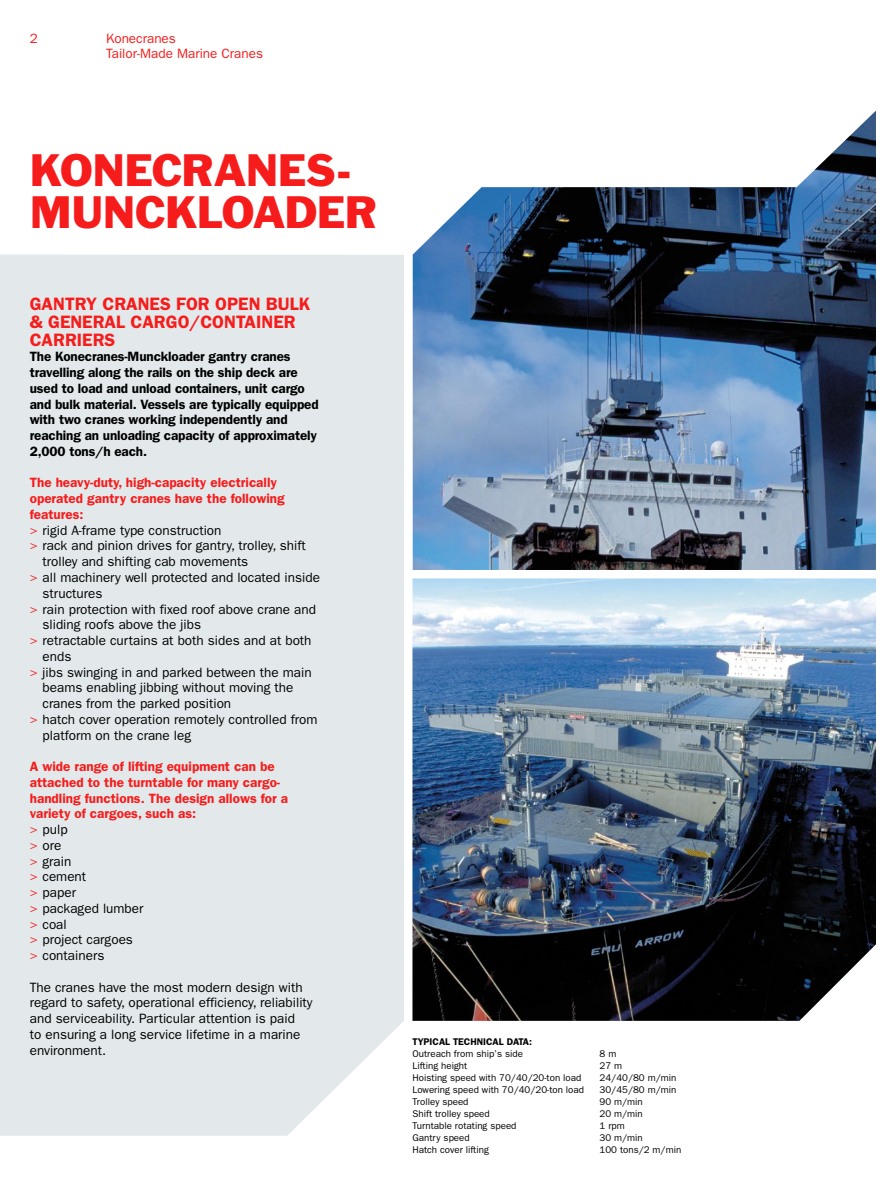
<style>
.page{position:relative;width:893px;height:1191px;background:#fff}
.page>*{position:absolute;margin:0;border:0;box-sizing:border-box;transform-origin:0 0}
.t1{font:42px/42px "Franklin Gothic Std";letter-spacing:-.015em;color:#f71c1c}
.t2{font:600 18px/18px "ITC Franklin Gothic Std";color:#f71c1c}
.t3{font:13.5px/15.8px "ITC Franklin Gothic Std";color:#000}
.t4{font:600 13.5px/15.8px "ITC Franklin Gothic Std";color:#f71c1c}
.t5{font:600 13.5px/15.8px "ITC Franklin Gothic Std";letter-spacing:-.01em;color:#000}
.t6{font:13.5px/15px "ITC Franklin Gothic Std";color:#f71c1c}
.t7{font:9.75px "Franklin Gothic";color:#000}
.t8{font:600 9.75px "Franklin Gothic";color:#000}
.s1{color:#f71c1c}
.s2{font-weight:400}
.s3{font-weight:400;color:#000}
</style>
<div class="page">
<div style="left:0;top:254px;width:404px;height:881px;background:#e3e9eb"></div>
<img style="left:412px;top:578px;width:464px;height:442px">
<img style="left:413px;top:111px;width:463px;height:459px">
<p class="t6" style="left:30px;top:31px;width:10px">2</p>
<p class="t6" style="left:106px;top:31px;width:158px">Konecranes<br>Tailor-Made Marine Cranes</p>
<h1 class="t1" style="left:30px;top:149px;width:349px">KONECRANES-<br>MUNCKLOADER</h1>
<h2 class="t2" style="left:30px;top:294px;width:282px">GANTRY CRANES FOR OPEN BULK &amp; GENERAL CARGO/CONTAI NER<br>CARRI</h2>
<h2 class="t2" style="left:82px;top:330px;width:35px">ERS</h2>
<p class="t5" style="left:30px;top:349px;width:290px">The Konecranes-Munckloader gantry cranes travelling along the rails on the ship deck are used to load and unload containers, unit cargo and bulk material. Vessels are typically equipped with two cranes working independently and reaching an unloading capacity of approximately 2,000 tons/h each.</p>
<p class="t4" style="left:30px;top:475px;width:249px">The heavy-duty, high-capacity electrically</p>
<p class="t4" style="left:30px;top:491px;width:256px">operated gantry cranes have the following</p>
<p class="t4" style="left:30px;top:506px;width:55px">features:</p>
<p class="t3" style="left:30px;top:522px;width:193px"><span class="s1">&gt;</span> rigid A-frame type construction</p>
<p class="t3" style="left:30px;top:538px;width:278px"><span class="s1">&gt;</span> rack and pinion drives for gantry, trolley, shift</p>
<p class="t3" style="left:43px;top:554px;width:207px">trolley and shifting cab movements</p>
<p class="t3" style="left:30px;top:569px;width:292px"><span class="s1">&gt;</span> all machinery well protected and located inside</p>
<p class="t3" style="left:43px;top:585px;width:61px">structures</p>
<p class="t3" style="left:30px;top:601px;width:288px"><span class="s1">&gt;</span> rain protection with fixed roof above crane and</p>
<p class="t3" style="left:43px;top:617px;width:160px">sliding roofs above the jibs</p>
<p class="t3" style="left:30px;top:632px;width:283px"><span class="s1">&gt;</span> retractable curtains at both sides and at both</p>
<p class="t3" style="left:43px;top:648px;width:30px">ends</p>
<p class="t3" style="left:30px;top:664px;width:283px"><span class="s1">&gt;</span> jibs swinging in and parked between the main</p>
<p class="t3" style="left:43px;top:680px;width:252px">beams enabling jibbing without moving the</p>
<p class="t3" style="left:43px;top:695px;width:190px">cranes from the parked position</p>
<p class="t3" style="left:30px;top:711px;width:289px"><span class="s1">&gt;</span> hatch cover operation remotely controlled from</p>
<p class="t3" style="left:43px;top:727px;width:150px">platform on the crane leg</p>
<p class="t4" style="left:30px;top:758px;width:260px">A wide range of lifting equipment can be attached to the turntable for many cargo&shy;handling functions. The design allows for a variety of cargoes, such as:<br><span class="s2">&gt;</span> <span class="s3">pulp<br></span><span class="s2">&gt;</span> <span class="s3">ore<br></span><span class="s2">&gt;</span> <span class="s3">grain<br></span><span class="s2">&gt;</span> <span class="s3">cement<br></span><span class="s2">&gt;</span> <span class="s3">paper<br></span><span class="s2">&gt;</span> <span class="s3">packaged lumber<br></span><span class="s2">&gt;</span> <span class="s3">coal<br></span><span class="s2">&gt;</span> <span class="s3">project cargoes<br></span><span class="s2">&gt;</span> <span class="s3">containers</span></p>
<p class="t3" style="left:30px;top:979px;width:284px">The cranes have the most modern design with regard to safety, operational efficiency, reliability and serviceability. Particular attention is paid<br>to ensuring a long service lifetime in a marine environment.</p>
<p class="t8" style="left:412px;top:1036px;width:121px">TYPICAL TECHNICAL DATA:</p>
<p class="t7" style="left:412px;top:1048px;width:112px">Outreach from ship’s side</p>
<p class="t7" style="left:600px;top:1048px;width:18px">8 m</p>
<p class="t7" style="left:412px;top:1060px;width:56px">Lifting height</p>
<p class="t7" style="left:600px;top:1060px;width:24px">27 m</p>
<p class="t7" style="left:412px;top:1072px;width:170px">Hoisting speed with 70/40/20-ton load</p>
<p class="t7" style="left:600px;top:1072px;width:78px">24/40/80 m/min</p>
<p class="t7" style="left:412px;top:1084px;width:173px">Lowering speed with 70/40/20-ton load</p>
<p class="t7" style="left:600px;top:1084px;width:78px">30/45/80 m/min</p>
<p class="t7" style="left:412px;top:1096px;width:58px">Trolley speed</p>
<p class="t7" style="left:600px;top:1096px;width:45px">90 m/min</p>
<p class="t7" style="left:412px;top:1108px;width:79px">Shift trolley speed</p>
<p class="t7" style="left:600px;top:1108px;width:45px">20 m/min</p>
<p class="t7" style="left:412px;top:1120px;width:106px">Turntable rotating speed</p>
<p class="t7" style="left:600px;top:1120px;width:27px">1 rpm</p>
<p class="t7" style="left:412px;top:1132px;width:59px">Gantry speed</p>
<p class="t7" style="left:600px;top:1132px;width:45px">30 m/min</p>
<p class="t7" style="left:412px;top:1144px;width:78px">Hatch cover lifting</p>
<p class="t7" style="left:600px;top:1144px;width:83px">100 tons/2 m/min</p>
</div>
